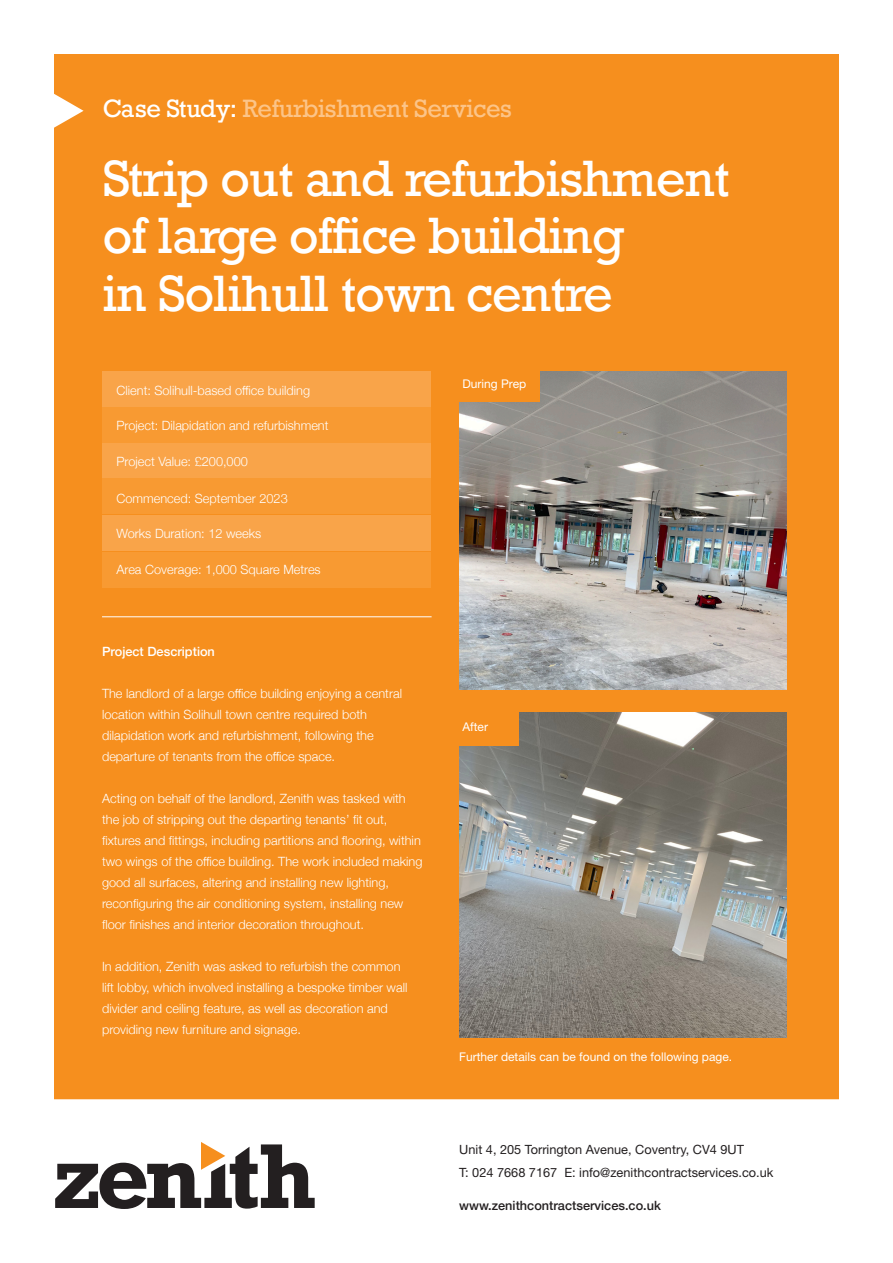
<style>
.page{position:relative;width:893px;height:1263px;background:#fff}
.page>*{position:absolute;margin:0;border:0;box-sizing:border-box;transform-origin:0 0}
.t1{font:48px "Rockwell";letter-spacing:-.02em;color:#fff}
.t2{font:23.55px "Rockwell";letter-spacing:-.02em;color:#fcc488}
.t3{font:300 12.75px/21px "Helvetica Neue";color:#fff}
.t4{font:12.75px "Helvetica Neue";color:#231f20}
.t5{font:500 12.75px "Helvetica Neue";color:#231f20}
.t6{font:500 12.75px "Helvetica Neue";color:#fff}
.t7{font:12px "Helvetica Neue";color:#fff}
.s1{color:#fff}
</style>
<div class="page">
<div style="left:54px;top:54px;width:785px;height:1045px;background:#f68f1e"></div>
<div style="left:102px;top:371px;width:329px;height:36px;background:#f9a449"></div>
<div style="left:102px;top:407px;width:329px;height:36px;background:#f89a32"></div>
<div style="left:102px;top:443px;width:329px;height:35px;background:#f9a449"></div>
<hr style="left:102px;top:616px;width:330px;height:1px;background:#fff">
<img style="left:459px;top:371px;width:328px;height:319px">
<img style="left:459px;top:712px;width:328px;height:325px">
<svg style="left:55px;top:1142px;width:260px;height:67px"></svg>
<div style="left:458px;top:711px;width:61px;height:34px;background:#f68f1e"></div>
<div style="left:458px;top:368px;width:82px;height:34px;background:#f68f1e"></div>
<div style="left:102px;top:478px;width:329px;height:36px;background:#f89a32"></div>
<div style="left:102px;top:515px;width:329px;height:36px;background:#f9a449"></div>
<div style="left:102px;top:552px;width:329px;height:35px;background:#f89a32"></div>
<p class="t2" style="left:103px;top:94px;width:411px"><span class="s1">Case Study:</span> Refurbishment Services</p>
<p class="t1" style="left:103px;top:149px;width:628px">Strip out and refurbishment</p>
<p class="t1" style="left:103px;top:206px;width:523px">of large office building</p>
<p class="t1" style="left:103px;top:264px;width:511px">in Solihull town centre</p>
<p class="t3" style="left:117px;top:379px;width:195px">Client: Solihull-based office building</p>
<p class="t3" style="left:117px;top:414px;width:214px">Project: Dilapidation and refurbishment</p>
<p class="t3" style="left:117px;top:450px;width:133px">Project Value: £200,000</p>
<p class="t3" style="left:117px;top:487px;width:173px">Commenced: September 2023</p>
<p class="t3" style="left:117px;top:522px;width:146px">Works Duration: 12 weeks</p>
<p class="t3" style="left:117px;top:558px;width:206px">Area Coverage: 1,000 Square Metres</p>
<p class="t6" style="left:102px;top:641px;width:114px">Project Description</p>
<p class="t3" style="left:102px;top:682px;width:301px">The landlord of a large office building enjoying a central location within Solihull town centre required both dilapidation work and refurbishment, following the departure of tenants from the office space.</p>
<p class="t3" style="left:102px;top:787px;width:322px">Acting on behalf of the landlord, Zenith was tasked with the job of stripping out the departing tenants’ fit out, fixtures and fittings, including partitions and flooring, within two wings of the office building. The work included making good all surfaces, altering and installing new lighting, reconfiguring the air conditioning system, installing new floor finishes and interior decoration throughout.</p>
<p class="t3" style="left:102px;top:955px;width:307px">In addition, Zenith was asked to refurbish the common lift lobby, which involved installing a bespoke timber wall divider and ceiling feature, as well as decoration and providing new furniture and signage.</p>
<p class="t7" style="left:462px;top:376px;width:65px">During Prep</p>
<p class="t7" style="left:462px;top:720px;width:27px">After</p>
<p class="t7" style="left:459px;top:1049px;width:274px">Further details can be found on the following page.</p>
<p class="t4" style="left:459px;top:1142px;width:286px">Unit 4, 205 Torrington Avenue, Coventry, CV4 9UT</p>
<p class="t4" style="left:459px;top:1164px;width:316px">T: 024 7668 7167 E: info@zenithcontractservices.co.uk</p>
<p class="t5" style="left:459px;top:1195px;width:203px">www.zenithcontractservices.co.uk</p>
</div>
